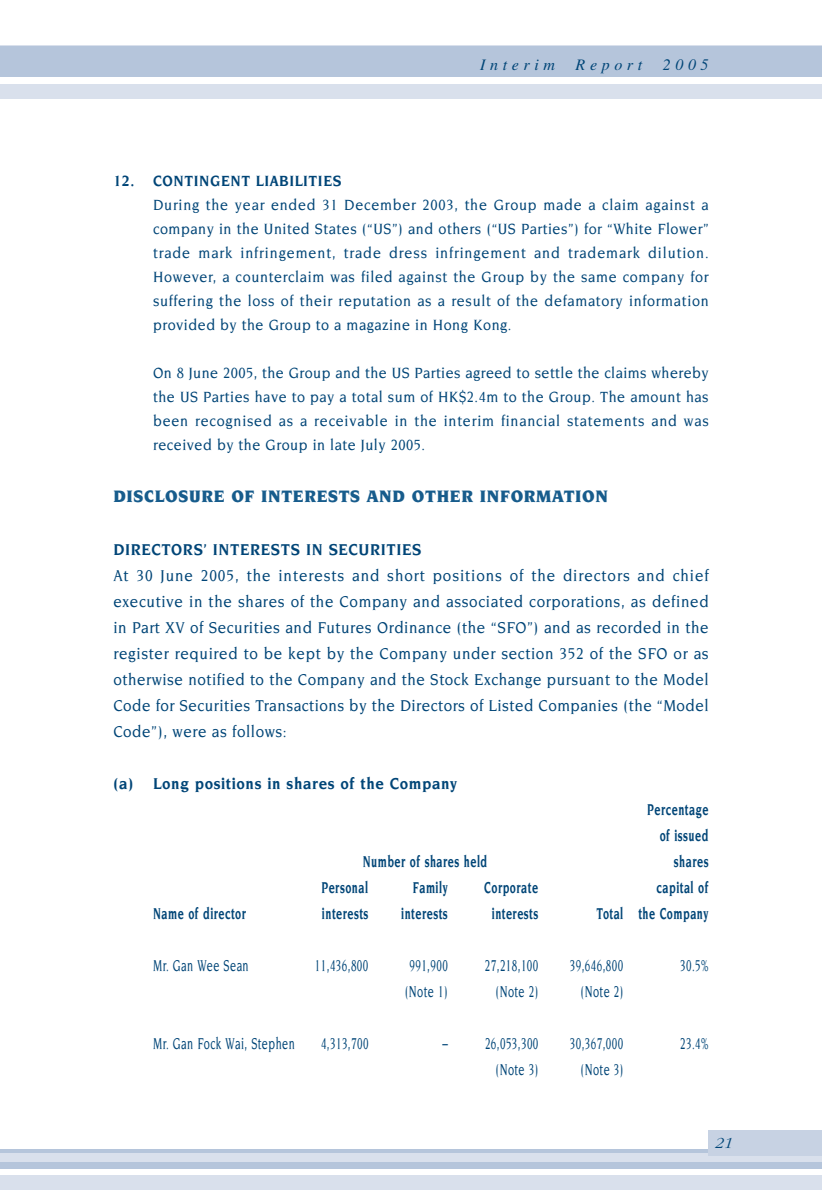
<style>
.page{position:relative;width:822px;height:1190px;background:#fff}
.page>*{position:absolute;margin:0;border:0;box-sizing:border-box;transform-origin:0 0}
.t1{font:900 18px "Novarese";letter-spacing:.04em;color:#175c8c;scale:.9 1}
.t2{font:500 17px/26px "Novarese";letter-spacing:.04em;color:#004577;text-align:justify;scale:.9 1}
.t3{font:500 17px "Novarese";letter-spacing:.04em;color:#004577;scale:.65 1}
.t4{font:700 17px/26px "Novarese";letter-spacing:.04em;color:#004577;text-align:right;scale:.65 1}
.t5{font:700 17px "Novarese";letter-spacing:.04em;color:#004577;scale:.9 1}
.t6{font:500 16px/24px "Novarese";letter-spacing:.035em;color:#004577;text-align:justify;scale:.9 1}
.t7{font:700 16px "Novarese";letter-spacing:.04em;color:#004577;scale:.9 1}
.t8{font:italic 16px "Times";letter-spacing:.29em;color:#004577}
.t9{font:italic 300 16px "Garamond";color:#004577}
</style>
<div class="page">
<div style="left:0;top:1151px;width:822px;height:39px;background:#d9e0ec"></div>
<div style="left:0;top:1162px;width:822px;height:11px;background:#b5c5db"></div>
<hr style="left:0;top:1149px;width:822px;height:4px;background:#b5c5db">
<div style="left:0;top:1169px;width:822px;height:6px;background:#fff"></div>
<div style="left:0;top:46px;width:822px;height:53px;background:#d9e0ec"></div>
<div style="left:0;top:46px;width:822px;height:34px;background:#b5c5db"></div>
<div style="left:0;top:78px;width:822px;height:6px;background:#fff"></div>
<div style="left:709px;top:1130px;width:113px;height:26px;background:#c7d2e3"></div>
<p class="t8" style="left:480px;top:59px;width:76px">Interim</p>
<p class="t8" style="left:576px;top:59px;width:68px">Report</p>
<p class="t8" style="left:663px;top:59px;width:47px">2005</p>
<p class="t7" style="left:113px;top:174px;width:255px">12. CONTINGENT LIABILITIES</p>
<p class="t6" style="left:153px;top:193px;width:619px">During the year ended 31 December 2003, the Group made a claim against a company in the United States (“US”) and others (“US Parties”) for “White Flower” trade mark infringement, trade dress infringement and trademark dilution.<br>However, a counterclaim was filed against the Group by the same company for suffering the loss of their reputation as a result of the defamatory information provided by the Group to a magazine in Hong Kong.</p>
<p class="t6" style="left:153px;top:361px;width:619px">On 8 June 2005, the Group and the US Parties agreed to settle the claims whereby the US Parties have to pay a total sum of HK$2.4m to the Group. The amount has been recognised as a receivable in the interim financial statements and was received by the Group in late July 2005.</p>
<p class="t1" style="left:113px;top:489px;width:551px">DISCLOSURE OF INTERESTS AND OTHER INFORMATION</p>
<p class="t5" style="left:113px;top:543px;width:344px">DIRECTORS’ INTERESTS IN SECURITIES</p>
<p class="t2" style="left:113px;top:563px;width:663px">At 30 June 2005, the interests and short positions of the directors and chief executive in the shares of the Company and associated corporations, as defined in Part XV of Securities and Futures Ordinance (the “SFO”) and as recorded in the register required to be kept by the Company under section 352 of the SFO or as otherwise notified to the Company and the Stock Exchange pursuant to the Model Code for Securities Transactions by the Directors of Listed Companies (the “Model Code”), were as follows:</p>
<p class="t5" style="left:113px;top:777px;width:383px">(a) Long positions in shares of the Company</p>
<p class="t4" style="left:647px;top:797px;width:96px">Percentage of issued</p>
<p class="t4" style="left:363px;top:849px;width:193px">Number of shares held</p>
<p class="t4" style="left:674px;top:849px;width:55px">shares</p>
<p class="t4" style="left:321px;top:875px;width:73px">Personal</p>
<p class="t4" style="left:413px;top:875px;width:55px">Family</p>
<p class="t4" style="left:484px;top:875px;width:84px">Corporate</p>
<p class="t4" style="left:657px;top:875px;width:81px">capital of</p>
<p class="t4" style="left:153px;top:901px;width:145px">Name of director</p>
<p class="t4" style="left:322px;top:901px;width:73px">interests</p>
<p class="t4" style="left:401px;top:901px;width:73px">interests</p>
<p class="t4" style="left:492px;top:901px;width:73px">interests</p>
<p class="t4" style="left:596px;top:901px;width:174px">Total the Company</p>
<p class="t3" style="left:153px;top:959px;width:149px">Mr. Gan Wee Sean</p>
<p class="t3" style="left:315px;top:959px;width:84px">11,436,800</p>
<p class="t3" style="left:409px;top:959px;width:61px">991,900</p>
<p class="t3" style="left:485px;top:959px;width:84px">27,218,100</p>
<p class="t3" style="left:570px;top:959px;width:84px">39,646,800</p>
<p class="t3" style="left:680px;top:959px;width:45px">30.5%</p>
<p class="t3" style="left:405px;top:985px;width:67px">(Note 1)</p>
<p class="t3" style="left:496px;top:985px;width:67px">(Note 2)</p>
<p class="t3" style="left:581px;top:985px;width:67px">(Note 2)</p>
<p class="t3" style="left:153px;top:1037px;width:220px">Mr. Gan Fock Wai, Stephen</p>
<p class="t3" style="left:321px;top:1037px;width:75px">4,313,700</p>
<p class="t3" style="left:443px;top:1037px;width:149px">– 26,053,300</p>
<p class="t3" style="left:570px;top:1037px;width:84px">30,367,000</p>
<p class="t3" style="left:680px;top:1037px;width:45px">23.4%</p>
<p class="t3" style="left:496px;top:1063px;width:67px">(Note 3)</p>
<p class="t3" style="left:581px;top:1063px;width:67px">(Note 3)</p>
<p class="t9" style="left:714px;top:1138px;width:19px">21</p>
</div>
